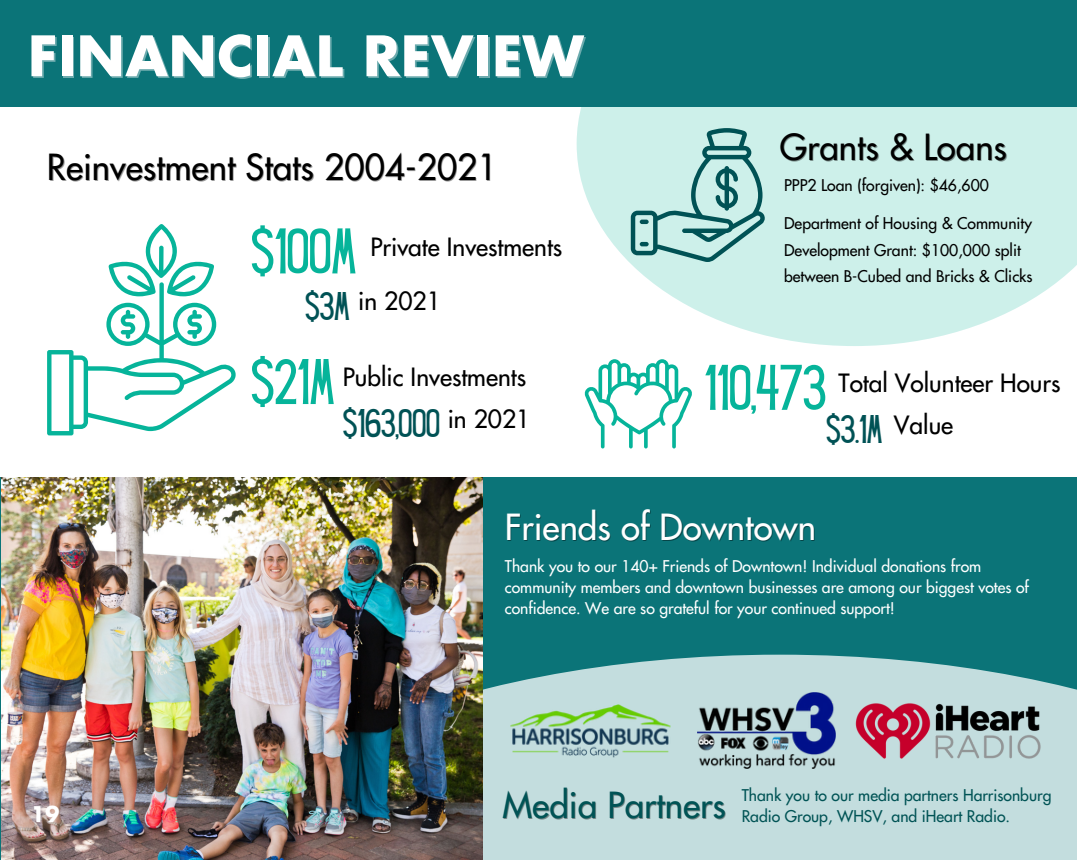
<style>
.page{position:relative;width:1077px;height:860px;background:#fff}
.page>*{position:absolute;margin:0;border:0;box-sizing:border-box;transform-origin:0 0}
.t1{font:56.35px "Hey Gotcha";color:#06b49a}
.t2{font:700 54.25px "Futura Std";letter-spacing:.015em;color:#fff}
.t3{font:500 35px "Futura Std";color:#000}
.t4{font:500 35px "Futura Std";color:#fff}
.t5{font:35px "Hey Gotcha";color:#005255}
.t6{font:500 35px "Futura Std";color:#005355}
.t7{font:500 24.5px/41.5px "Futura Std";color:#000;text-align:right}
.t8{font:700 21px "Futura Std";color:#fff}
.t9{font:500 15.75px/21px "Futura Std";color:#fff}
.t10{font:500 15.75px/26.2px "Futura Std";color:#000}
.t11{font:500 15.75px/21px "Futura Std";color:#005355}
</style>
<div class="page">
<svg style="left:576px;top:106px;width:500px;height:240px;fill:#cdf0ea"></svg>
<div style="left:0;top:0;width:1076px;height:106px;background:#0b7478"></div>
<div style="left:0;top:478px;width:1076px;height:382px;background:#0b7478"></div>
<svg style="left:482px;top:654px;width:594px;height:206px;background:#b5d4d5"></svg>
<img style="left:2px;top:478px;width:480px;height:382px">
<img style="left:502px;top:701px;width:176px;height:58px">
<img style="left:854px;top:701px;width:188px;height:58px">
<img style="left:697px;top:692px;width:138px;height:76px">
<svg style="left:47px;top:224px;width:189px;height:211px"></svg>
<svg style="left:584px;top:359px;width:108px;height:89px"></svg>
<svg style="left:630px;top:128px;width:134px;height:134px;background:#a2ceca"></svg>
<h2 class="t2" style="left:28px;top:31px;width:557px">FINANCIAL REVIEW</h2>
<h3 class="t3" style="left:47px;top:152px;width:452px">Reinvestment Stats 2004-2021</h3>
<h1 class="t1" style="left:251px;top:228px;width:107px">$100M</h1>
<h3 class="t7" style="left:370px;top:227px;width:193px">Private Investments</h3>
<h3 class="t5" style="left:305px;top:291px;width:46px">$3M</h3>
<h3 class="t7" style="left:358px;top:282px;width:84px">in 2021</h3>
<h3 class="t3" style="left:779px;top:131px;width:229px">Grants &amp; Loans</h3>
<p class="t10" style="left:784px;top:173px;width:206px">PPP2 Loan (forgiven): $46,600</p>
<p class="t10" style="left:784px;top:211px;width:250px">Department of Housing &amp; Community<br>Development Grant: $100,000 split between B-Cubed and Bricks &amp; Clicks</p>
<h1 class="t1" style="left:251px;top:359px;width:85px">$21M</h1>
<h1 class="t1" style="left:704px;top:365px;width:123px">110,473</h1>
<h3 class="t7" style="left:343px;top:358px;width:189px">Public Investments in 2021</h3>
<h3 class="t7" style="left:893px;top:363px;width:168px;text-align:left;text-indent:-55px">Total Volunteer Hours<br>Value</h3>
<h3 class="t5" style="left:343px;top:409px;width:99px">$163,000</h3>
<h3 class="t5" style="left:826px;top:415px;width:58px">$3.1M</h3>
<h3 class="t4" style="left:504px;top:511px;width:313px">Friends of Downtown</h3>
<h3 class="t8" style="left:31px;top:805px;width:30px">19</h3>
<p class="t9" style="left:504px;top:556px;width:525px">Thank you to our 140+ Friends of Downtown! Individual donations from community members and downtown businesses are among our biggest votes of confidence. We are so grateful for your continued support!</p>
<h3 class="t6" style="left:502px;top:789px;width:225px">Media Partners</h3>
<p class="t11" style="left:741px;top:786px;width:311px">Thank you to our media partners Harrisonburg<br>Radio Group, WHSV, and iHeart Radio.</p>
</div>
